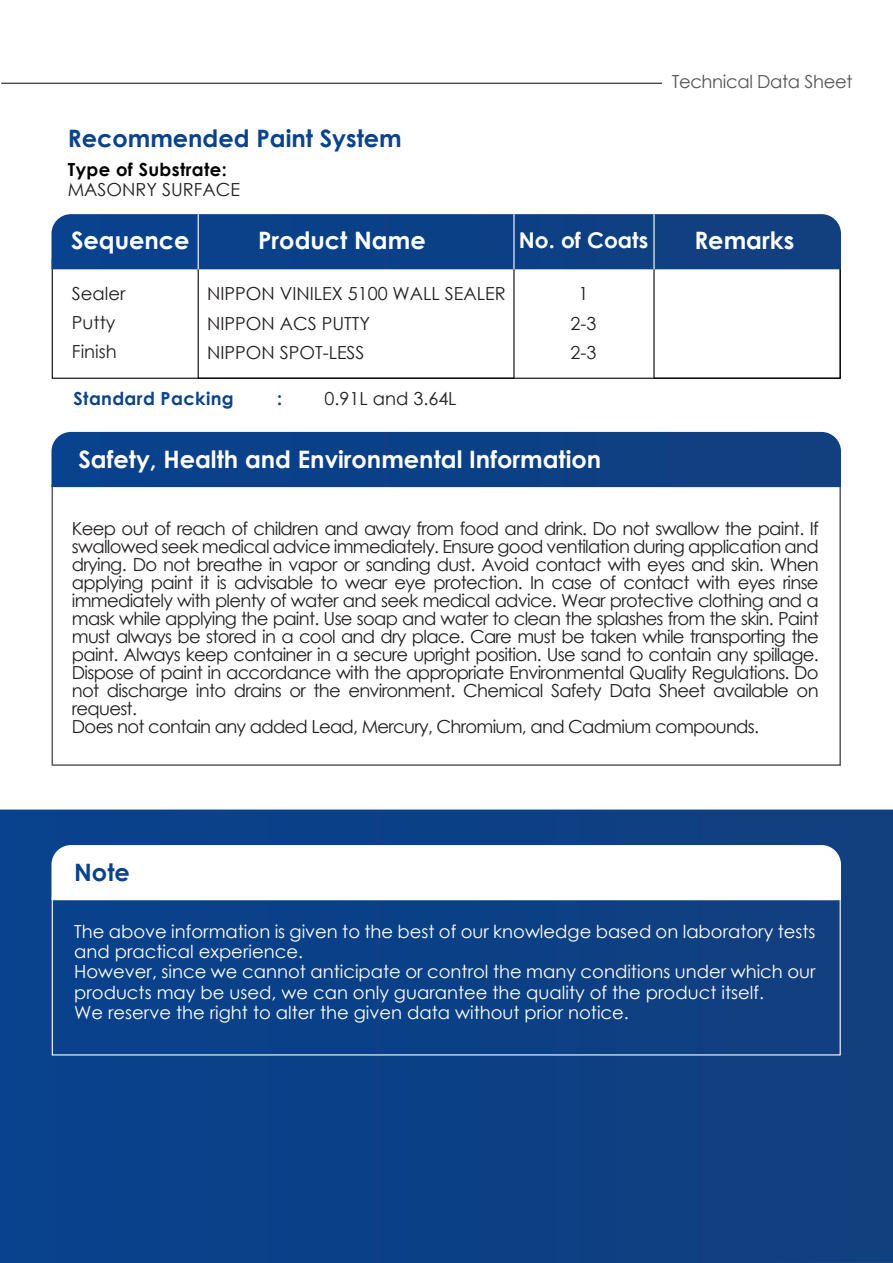
<style>
.page{position:relative;width:893px;height:1263px;background:#fff}
.page>*{position:absolute;margin:0;border:0;box-sizing:border-box;transform-origin:0 0}
.t1{font:700 24px "Century Gothic";color:#fff}
.t2{font:700 24px "Century Gothic";color:#09428e}
.t3{font:700 21.75px "Century Gothic";color:#fff}
.t4{font:18px/18px "Century Gothic";letter-spacing:-.04em;color:#231f20;text-align:center}
.t5{font:18px/20.2px "Century Gothic";color:#fff}
.t6{font:18px/29.2px "Century Gothic";color:#231f20}
.t7{font:18px "Century Gothic";letter-spacing:-.02em;color:#565555}
.t8{font:700 18px "Century Gothic";letter-spacing:.02em;color:#09428e}
.t9{font:700 18px "Century Gothic";letter-spacing:.02em;color:#000}
</style>
<div class="page">
<div style="left:0;top:809px;width:893px;height:454px;background:#0a4086"></div>
<svg style="left:51px;top:845px;width:790px;height:55px"></svg>
<div style="left:51px;top:432px;width:790px;height:55px;background:#0a4086"></div>
<hr style="left:1px;top:83px;width:661px;height:1px;background:#231f20">
<svg style="left:51px;top:269px;width:788px;height:110px"></svg>
<div style="left:653px;top:263px;width:188px;height:116px;border:1px solid #040503"></div>
<div style="left:198px;top:263px;width:316px;height:116px;border:1px solid #040503"></div>
<div style="left:51px;top:214px;width:790px;height:55px;background:#0a4086"></div>
<hr style="left:198px;top:214px;width:1px;height:55px;background:#fff">
<hr style="left:513px;top:214px;width:1px;height:55px;background:#fff">
<hr style="left:653px;top:214px;width:2px;height:55px;background:#fff">
<p class="t7" style="left:672px;top:69px;width:182px">Technical Data Sheet</p>
<h1 class="t2" style="left:68px;top:121px;width:336px">Recommended Paint System</h1>
<p class="t9" style="left:68px;top:156px;width:161px">Type of Substrate:</p>
<p class="t6" style="left:68px;top:175px;width:174px">MASONRY SURFACE</p>
<h1 class="t1" style="left:71px;top:222px;width:120px">Sequence</h1>
<h1 class="t1" style="left:258px;top:222px;width:169px">Product Name</h1>
<p class="t3" style="left:519px;top:223px;width:131px">No. of Coats</p>
<h1 class="t1" style="left:694px;top:222px;width:101px">Remarks</h1>
<p class="t6" style="left:72px;top:278px;width:55px">Sealer<br>Putty<br>Finish</p>
<p class="t6" style="left:207px;top:279px;width:300px">NIPPON VINILEX 5100 WALL SEALER<br>NIPPON ACS PUTTY<br>NIPPON SPOT-LESS</p>
<p class="t4" style="left:571px;top:279px;width:27px;line-height:29.2px">1<br>2-3<br>2-3</p>
<p class="t8" style="left:74px;top:385px;width:162px">Standard Packing</p>
<p class="t8" style="left:277px;top:385px;width:7px">:</p>
<p class="t6" style="left:325px;top:384px;width:134px">0.91L and 3.64L</p>
<h1 class="t1" style="left:78px;top:441px;width:524px">Safety, Health and Environmental Information</h1>
<p class="t4" style="left:72px;top:519px;width:748px;text-align:left">Keep out of reach of children and away from food and drink. Do not swallow the paint. If swallowed seek medical advice immediately. Ensure good ventilation during application and drying. Do not breathe in vapor or sanding dust. Avoid contact with eyes and skin. When applying paint it is advisable to wear eye protection. In case of contact with eyes rinse immediately with plenty of water and seek medical advice. Wear protective clothing and a mask while applying the paint. Use soap and water to clean the splashes from the skin. Paint must always be stored in a cool and dry place. Care must be taken while transporting the paint. Always keep container in a secure upright position. Use sand to contain any spillage.<br>Dispose of paint in accordance with the appropriate Environmental Quality Regulations. Do not discharge into drains or the environment. Chemical Safety Data Sheet available on request.<br>Does not contain any added Lead, Mercury, Chromium, and Cadmium compounds.</p>
<h1 class="t2" style="left:74px;top:854px;width:57px">Note</h1>
<p class="t5" style="left:74px;top:921px;width:743px">The above information is given to the best of our knowledge based on laboratory tests and practical experience.<br>However, since we cannot anticipate or control the many conditions under which our products may be used, we can only guarantee the quality of the product itself.<br>We reserve the right to alter the given data without prior notice.</p>
</div>
